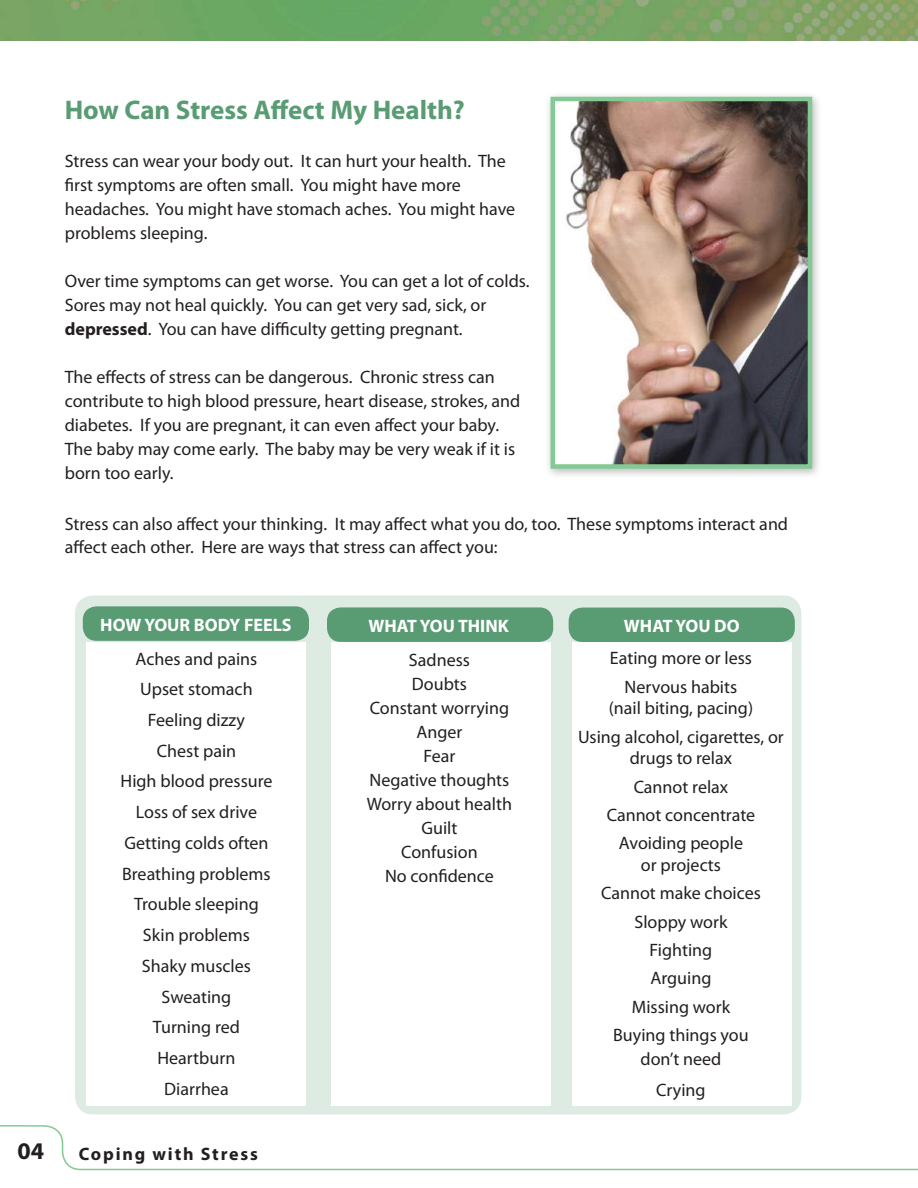
<style>
.page{position:relative;width:918px;height:1188px;background:#fff}
.page>*{position:absolute;margin:0;border:0;box-sizing:border-box;transform-origin:0 0}
.t1{font:700 27px "Myriad Pro";color:#599c74}
.t2{font:700 24px "Myriad Pro";color:#231f20}
.t3{font:18px/24px "Myriad Pro";color:#231f20;text-align:center}
.t4{font:700 18px "Myriad Pro";color:#fff}
.t5{font:700 18px "Myriad Pro";letter-spacing:.1em;color:#231f20}
.s1{font-weight:700}
</style>
<div class="page">
<img style="left:0;top:0;width:918px;height:40px">
<svg style="left:0;top:1125px;width:918px;height:46px"></svg>
<div style="left:545px;top:91px;width:278px;height:388px;background:#231f20;opacity:.3"></div>
<img style="left:556px;top:102px;width:251px;height:362px">
<div style="left:551px;top:97px;width:261px;height:372px;border:4px solid #83c994"></div>
<div style="left:75px;top:596px;width:726px;height:518px;background:#deebe3;border-radius:18px"></div>
<div style="left:83px;top:606px;width:226px;height:35px;background:#599c74;border-radius:14px"></div>
<div style="left:87px;top:642px;width:219px;height:464px;background:#fff"></div>
<div style="left:327px;top:607px;width:226px;height:35px;background:#599c74;border-radius:14px"></div>
<div style="left:331px;top:642px;width:219px;height:464px;background:#fff"></div>
<div style="left:569px;top:608px;width:226px;height:34px;background:#599c74;border-radius:14px"></div>
<div style="left:573px;top:642px;width:219px;height:464px;background:#fff"></div>
<h1 class="t1" style="left:65px;top:93px;width:402px">How Can Stress Affect My Health?</h1>
<p class="t3" style="left:65px;top:149px;width:452px;text-align:left">Stress can wear your body out. It can hurt your health. The first symptoms are often small. You might have more headaches. You might have stomach aches. You might have problems sleeping.</p>
<p class="t3" style="left:65px;top:269px;width:466px;text-align:left">Over time symptoms can get worse. You can get a lot of colds.<br>Sores may not heal quickly. You can get very sad, sick, or <span class="s1">depressed</span>. You can have difficulty getting pregnant.</p>
<p class="t3" style="left:65px;top:365px;width:457px;text-align:left">The effects of stress can be dangerous. Chronic stress can contribute to high blood pressure, heart disease, strokes, and diabetes. If you are pregnant, it can even affect your baby.<br>The baby may come early. The baby may be very weak if it is born too early.</p>
<p class="t3" style="left:65px;top:511px;width:725px;text-align:left">Stress can also affect your thinking. It may affect what you do, too. These symptoms interact and affect each other. Here are ways that stress can affect you:</p>
<h2 class="t2" style="left:18px;top:1135px;width:28px">04</h2>
<p class="t4" style="left:100px;top:613px;width:193px">HOW YOUR BODY FEELS</p>
<p class="t4" style="left:368px;top:614px;width:142px">WHAT YOU THINK</p>
<p class="t4" style="left:624px;top:614px;width:117px">WHAT YOU DO</p>
<p class="t3" style="left:120px;top:643px;width:154px;line-height:30.8px">Aches and pains<br>Upset stomach<br>Feeling dizzy<br>Chest pain<br>High blood pressure<br>Loss of sex drive<br>Getting colds often<br>Breathing problems<br>Trouble sleeping<br>Skin problems<br>Shaky muscles<br>Sweating<br>Turning red<br>Heartburn<br>Diarrhea</p>
<p class="t3" style="left:367px;top:648px;width:147px">Sadness<br>Doubts<br>Constant worrying<br>Anger<br>Fear<br>Negative thoughts<br>Worry about health<br>Guilt<br>Confusion<br>No confidence</p>
<p class="t3" style="left:610px;top:644px;width:144px;line-height:28.3px">Eating more or less<br>Nervous habits</p>
<p class="t3" style="left:578px;top:694px;width:207px;line-height:28.3px">(nail biting, pacing)<br>Using alcohol, cigarettes, or</p>
<p class="t3" style="left:607px;top:744px;width:150px;line-height:28.3px">drugs to relax<br>Cannot relax<br>Cannot concentrate<br>Avoiding people</p>
<p class="t3" style="left:601px;top:850px;width:161px;line-height:28.3px">or projects<br>Cannot make choices<br>Sloppy work<br>Fighting<br>Arguing<br>Missing work<br>Buying things you</p>
<p class="t3" style="left:641px;top:1043px;width:82px;line-height:30.8px">don’t need<br>Crying</p>
<p class="t5" style="left:79px;top:1142px;width:181px">Coping with Stress</p>
</div>
